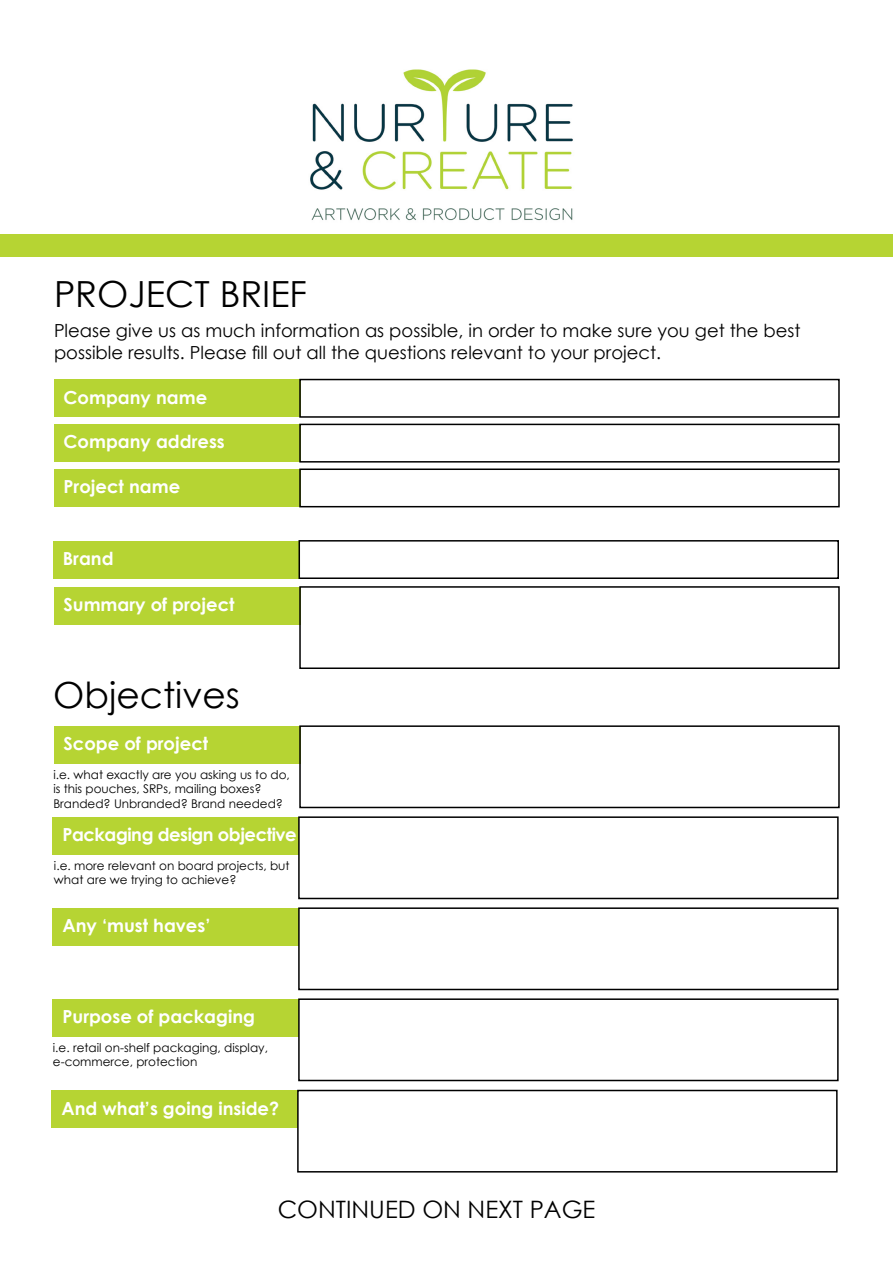
<style>
.page{position:relative;width:893px;height:1263px;background:#fff}
.page>*{position:absolute;margin:0;border:0;box-sizing:border-box;transform-origin:0 0}
.t1{font:36px "Century Gothic";color:#000}
.t2{font:24px "Century Gothic";color:#000}
.t3{font:18px/21.6px "Century Gothic";color:#000}
.t4{font:700 18px "Century Gothic";color:#fff}
.t5{font:700 18px "Century Gothic";letter-spacing:-.025em;color:#fff}
.t6{font:12px/14.4px "Century Gothic";color:#000}
</style>
<div class="page">
<img style="left:310px;top:69px;width:263px;height:152px">
<div style="left:0;top:234px;width:893px;height:22px;background:#b6d433"></div>
<div style="left:54px;top:380px;width:246px;height:37px;background:#b6d433"></div>
<div style="left:299px;top:379px;width:541px;height:39px;border:2px solid #000"></div>
<div style="left:54px;top:424px;width:246px;height:38px;background:#b6d433"></div>
<div style="left:299px;top:424px;width:541px;height:39px;border:2px solid #000"></div>
<div style="left:54px;top:469px;width:246px;height:38px;background:#b6d433"></div>
<div style="left:299px;top:468px;width:541px;height:39px;border:2px solid #000"></div>
<div style="left:53px;top:541px;width:246px;height:37px;background:#b6d433"></div>
<div style="left:298px;top:540px;width:541px;height:39px;border:2px solid #000"></div>
<div style="left:54px;top:587px;width:246px;height:37px;background:#b6d433"></div>
<div style="left:299px;top:586px;width:541px;height:83px;border:2px solid #000"></div>
<div style="left:54px;top:726px;width:246px;height:37px;background:#b6d433"></div>
<div style="left:299px;top:725px;width:541px;height:83px;border:2px solid #000"></div>
<div style="left:53px;top:817px;width:246px;height:37px;background:#b6d433"></div>
<div style="left:298px;top:816px;width:541px;height:83px;border:2px solid #000"></div>
<div style="left:53px;top:908px;width:246px;height:37px;background:#b6d433"></div>
<div style="left:298px;top:907px;width:541px;height:83px;border:2px solid #000"></div>
<div style="left:53px;top:999px;width:246px;height:37px;background:#b6d433"></div>
<div style="left:298px;top:998px;width:541px;height:83px;border:2px solid #000"></div>
<div style="left:52px;top:1090px;width:246px;height:38px;background:#b6d433"></div>
<div style="left:297px;top:1090px;width:541px;height:82px;border:2px solid #000"></div>
<h1 class="t1" style="left:54px;top:269px;width:255px">PROJECT BRIEF</h1>
<h3 class="t3" style="left:54px;top:320px;width:748px">Please give us as much information as possible, in order to make sure you get the best possible results. Please fill out all the questions relevant to your project.</h3>
<h3 class="t4" style="left:64px;top:383px;width:145px">Company name</h3>
<h3 class="t4" style="left:64px;top:428px;width:163px">Company address</h3>
<h3 class="t4" style="left:64px;top:473px;width:118px">Project name</h3>
<h3 class="t4" style="left:63px;top:545px;width:52px">Brand</h3>
<h3 class="t4" style="left:64px;top:591px;width:173px">Summary of project</h3>
<h1 class="t1" style="left:53px;top:670px;width:188px">Objectives</h1>
<h3 class="t4" style="left:64px;top:730px;width:146px">Scope of project</h3>
<p class="t6" style="left:53px;top:767px;width:238px">i.e. what exactly are you asking us to do, is this pouches, SRPs, mailing boxes?<br>Branded? Unbranded? Brand needed?</p>
<h3 class="t5" style="left:62px;top:821px;width:236px">Packaging design objective</h3>
<p class="t6" style="left:54px;top:858px;width:237px">i.e. more relevant on board projects, but what are we trying to achieve?</p>
<h3 class="t4" style="left:62px;top:912px;width:149px">Any ‘must haves’</h3>
<h3 class="t4" style="left:62px;top:1003px;width:194px">Purpose of packaging</h3>
<p class="t6" style="left:53px;top:1040px;width:217px">i.e. retail on-shelf packaging, display, e-commerce, protection</p>
<h3 class="t4" style="left:61px;top:1094px;width:219px">And what’s going inside?</h3>
<h2 class="t2" style="left:278px;top:1192px;width:319px">CONTINUED ON NEXT PAGE</h2>
</div>
